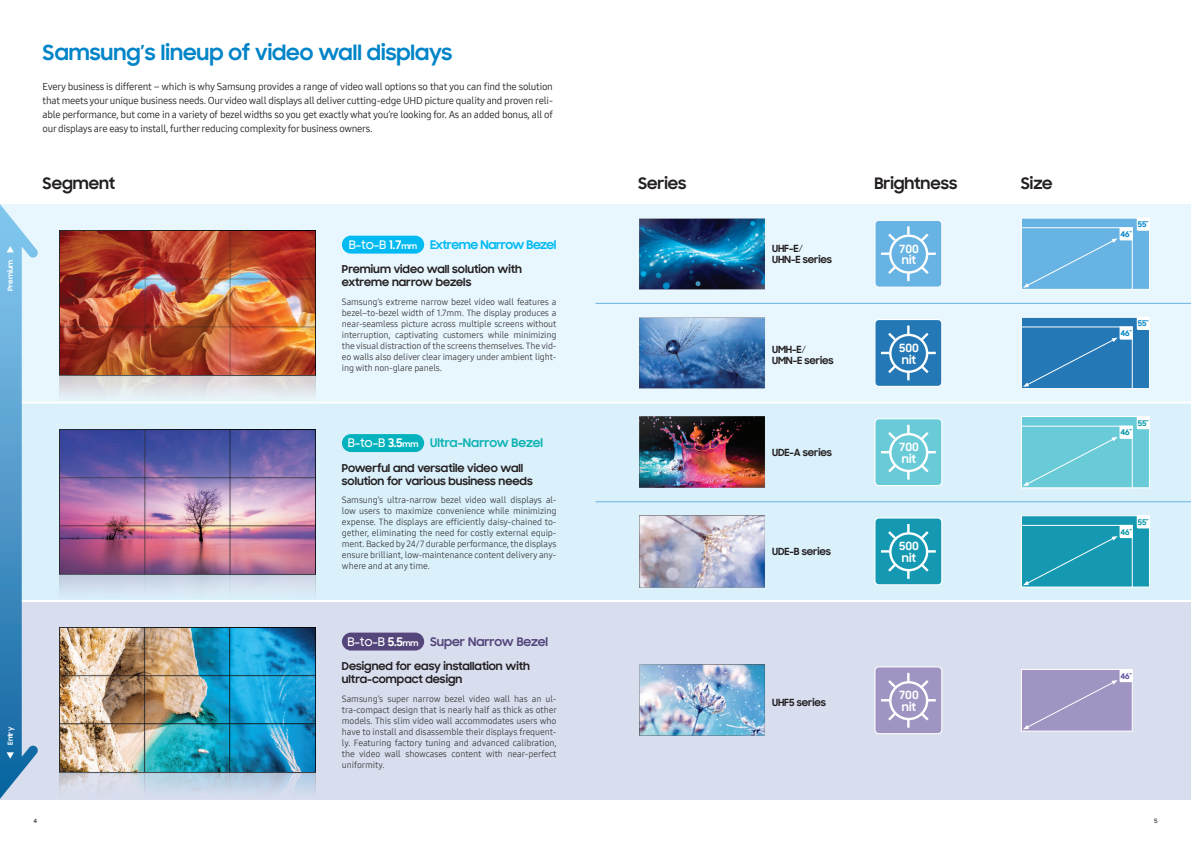
<style>
.page{position:relative;width:1191px;height:842px;background:#fff}
.page>*{position:absolute;margin:0;border:0;box-sizing:border-box;transform-origin:0 0}
.t1{font:700 21px "Samsung Sharp Sans";color:#0084c8}
.t2{font:700 16px "Samsung Sharp Sans";color:#231f20}
.t3{font:500 12px "Samsung Sharp Sans";color:#fff}
.t4{font:700 12px "Samsung Sharp Sans";letter-spacing:-.03em;color:#00baf1}
.t5{font:700 12px "Samsung Sharp Sans";color:#0fb3b4}
.t6{font:700 12px "Samsung Sharp Sans";color:#54457b}
.t7{font:700 11.5px/11.7px "Samsung Sharp Sans";color:#fff}
.t8{font:700 11px/13.2px "Samsung Sharp Sans";color:#231f20}
.t9{font:10px/14px "Samsung One 400";letter-spacing:-.025em;color:#231f20;text-align:justify}
.t10{font:700 10px/11px "Samsung Sharp Sans";letter-spacing:-.01em;color:#231f20}
.t11{font:9px/11px "Samsung One 400";letter-spacing:-.01em;color:#3e3e3f;text-align:justify}
.t12{font:700 8px "Samsung Sharp Sans";letter-spacing:-.03em;color:#0084c8}
.t13{font:700 8px "Samsung Sharp Sans";letter-spacing:-.03em;color:#0195a4}
.t14{font:700 8px "Samsung Sharp Sans";color:#5d4fa1}
.t15{font:700 7px "Samsung Sharp Sans";color:#fff}
.t16{font:500 6px "Samsung Sharp Sans";color:#231f20}
.s1{font-weight:700}
.s2{font-weight:700;font-size:8px}
.s3{font-weight:400}
.s4{font-size:7px}
</style>
<div class="page">
<div style="left:0;top:403px;width:1191px;height:198px;background:#daf1fc"></div>
<div style="left:0;top:601px;width:1191px;height:198px;background:#d9deef"></div>
<div style="left:0;top:204px;width:1191px;height:199px;background:#e8f6fd"></div>
<img style="left:639px;top:218px;width:126px;height:72px">
<img style="left:639px;top:317px;width:126px;height:72px">
<img style="left:639px;top:416px;width:126px;height:72px">
<img style="left:639px;top:515px;width:126px;height:72px">
<img style="left:60px;top:231px;width:255px;height:165px">
<img style="left:60px;top:429px;width:255px;height:164px">
<img style="left:60px;top:628px;width:255px;height:165px">
<div style="left:875px;top:220px;width:66px;height:67px;background:#67b3e3;border-radius:4px"></div>
<div style="left:874px;top:220px;width:68px;height:68px;border:1px solid #fff;border-radius:4px"></div>
<svg style="left:881px;top:226px;width:54px;height:55px"></svg>
<div style="left:875px;top:419px;width:66px;height:67px;background:#6acbd8;border-radius:4px"></div>
<div style="left:874px;top:418px;width:68px;height:68px;border:1px solid #fff;border-radius:4px"></div>
<svg style="left:881px;top:425px;width:54px;height:55px"></svg>
<div style="left:875px;top:319px;width:66px;height:67px;background:#2378b5;border-radius:4px"></div>
<div style="left:874px;top:319px;width:68px;height:68px;border:1px solid #fff;border-radius:4px"></div>
<svg style="left:881px;top:326px;width:54px;height:54px"></svg>
<div style="left:875px;top:518px;width:66px;height:67px;background:#1599b2;border-radius:4px"></div>
<div style="left:874px;top:517px;width:68px;height:68px;border:1px solid #fff;border-radius:4px"></div>
<svg style="left:881px;top:524px;width:54px;height:55px"></svg>
<div style="left:875px;top:667px;width:66px;height:67px;background:#9f94c2;border-radius:4px"></div>
<div style="left:874px;top:666px;width:68px;height:68px;border:1px solid #fff;border-radius:4px"></div>
<svg style="left:881px;top:673px;width:54px;height:55px"></svg>
<hr style="left:0;top:402px;width:1191px;height:2px;background:#fff">
<hr style="left:595px;top:303px;width:596px;height:1px;background:#67b3e3">
<hr style="left:595px;top:501px;width:596px;height:1px;background:#67b3e3">
<hr style="left:0;top:600px;width:1191px;height:2px;background:#fff">
<svg style="left:0;top:204px;width:38px;height:595px"></svg>
<img style="left:639px;top:664px;width:126px;height:72px">
<svg style="left:1021px;top:227px;width:111px;height:63px"></svg>
<svg style="left:1023px;top:218px;width:127px;height:70px;background:#73b9e5"></svg>
<svg style="left:1021px;top:426px;width:111px;height:62px"></svg>
<svg style="left:1023px;top:416px;width:127px;height:70px;background:#77cfdb"></svg>
<svg style="left:1021px;top:326px;width:111px;height:63px"></svg>
<svg style="left:1023px;top:317px;width:127px;height:70px;background:#3683bb"></svg>
<svg style="left:1021px;top:525px;width:111px;height:62px"></svg>
<svg style="left:1023px;top:515px;width:127px;height:70px;background:#2aa2b8"></svg>
<div style="left:1021px;top:669px;width:111px;height:63px;background:#9f94c2;border:1px solid #fff"></div>
<svg style="left:1023px;top:669px;width:109px;height:60px"></svg>
<div style="left:342px;top:434px;width:82px;height:18px;background:#03b2bd;border-radius:9px"></div>
<div style="left:342px;top:633px;width:82px;height:17px;background:#54457b;border-radius:9px"></div>
<div style="left:342px;top:236px;width:82px;height:18px;background:#00baf1;border-radius:9px"></div>
<p class="t15" style="left:5px;top:291px;width:33px;rotate:-90deg">Premium</p>
<h1 class="t1" style="left:43px;top:37px;width:411px">Samsung’s lineup of video wall displays</h1>
<p class="t9" style="left:43px;top:79px;width:512px">Every business is different – which is why Samsung provides a range of video wall options so that you can find the solution that meets your unique business needs. Our video wall displays all deliver cutting-edge UHD picture quality and proven reli&shy;able performance, but come in a variety of bezel widths so you get exactly what you’re looking for. As an added bonus, all of our displays are easy to install, further reducing complexity for business owners.</p>
<h2 class="t2" style="left:43px;top:171px;width:74px">Segment</h2>
<h2 class="t2" style="left:638px;top:171px;width:50px">Series</h2>
<h2 class="t2" style="left:874px;top:171px;width:85px">Brightness</h2>
<h2 class="t2" style="left:1021px;top:171px;width:33px">Size</h2>
<h3 class="t3" style="left:349px;top:236px;width:70px">B-to-B <span class="s1">1.7</span><span class="s2">mm</span></h3>
<h3 class="t4" style="left:430px;top:236px;width:128px">Extreme Narrow Bezel</h3>
<p class="t8" style="left:342px;top:262px;width:181px">Premium video wall solution with extreme narrow bezels</p>
<p class="t11" style="left:342px;top:296px;width:216px">Samsung’s extreme narrow bezel video wall features a bezel–to-bezel width of 1.7mm. The display produces a near-seamless picture across multiple screens without interruption, captivating customers while minimizing the visual distraction of the screens themselves. The vid&shy;eo walls also deliver clear imagery under ambient light&shy;ing with non-glare panels.</p>
<h3 class="t3" style="left:348px;top:434px;width:72px">B-to-B <span class="s1">3.5</span><span class="s2">mm</span></h3>
<h3 class="t5" style="left:430px;top:434px;width:114px">Ultra-Narrow Bezel</h3>
<p class="t8" style="left:342px;top:461px;width:192px">Powerful and versatile video wall solution for various business needs</p>
<p class="t11" style="left:342px;top:494px;width:216px">Samsung’s ultra-narrow bezel video wall displays al&shy;low users to maximize convenience while minimizing expense. The displays are efficiently daisy-chained to&shy;gether, eliminating the need for costly external equip&shy;ment. Backed by 24/7 durable performance, the displays ensure brilliant, low-maintenance content delivery any&shy;where and at any time.</p>
<p class="t10" style="left:772px;top:242px;width:61px">UHF-E<span class="s3">/<br></span>UHN-E series</p>
<p class="t7" style="left:899px;top:242px;width:21px">700 nit</p>
<p class="t10" style="left:772px;top:343px;width:63px">UMH-E<span class="s3">/<br></span>UMN-E series</p>
<p class="t7" style="left:899px;top:341px;width:21px">500 nit</p>
<p class="t10" style="left:772px;top:446px;width:62px">UDE-A series</p>
<p class="t7" style="left:899px;top:440px;width:21px">700 nit</p>
<p class="t10" style="left:772px;top:545px;width:60px">UDE-B series</p>
<p class="t7" style="left:899px;top:540px;width:21px">500 nit</p>
<p class="t12" style="left:1138px;top:218px;width:12px">55<span class="s4">”</span></p>
<p class="t12" style="left:1120px;top:228px;width:13px">46<span class="s4">”</span></p>
<p class="t12" style="left:1138px;top:318px;width:12px">55<span class="s4">”</span></p>
<p class="t12" style="left:1120px;top:327px;width:13px">46<span class="s4">”</span></p>
<p class="t13" style="left:1138px;top:417px;width:12px">55<span class="s4">”</span></p>
<p class="t13" style="left:1120px;top:426px;width:13px">46<span class="s4">”</span></p>
<p class="t13" style="left:1138px;top:516px;width:12px">55<span class="s4">”</span></p>
<p class="t13" style="left:1120px;top:526px;width:13px">46<span class="s4">”</span></p>
<p class="t15" style="left:5px;top:745px;width:19px;rotate:-90deg">Entry</p>
<h3 class="t3" style="left:347px;top:633px;width:73px">B-to-B <span class="s1">5.5</span><span class="s2">mm</span></h3>
<h3 class="t6" style="left:430px;top:633px;width:120px">Super Narrow Bezel</h3>
<p class="t8" style="left:342px;top:659px;width:189px">Designed for easy installation with ultra-compact design</p>
<p class="t11" style="left:342px;top:693px;width:217px">Samsung’s super narrow bezel video wall has an ul&shy;tra-compact design that is nearly half as thick as other models. This slim video wall accommodates users who have to install and disassemble their displays frequent&shy;ly. Featuring factory tuning and advanced calibration, the video wall showcases content with near-perfect uniformity.</p>
<p class="t10" style="left:772px;top:696px;width:55px">UHF5 series</p>
<p class="t7" style="left:899px;top:689px;width:21px">700 nit</p>
<p class="t14" style="left:1120px;top:670px;width:13px">46<span class="s4">”</span></p>
<p class="t16" style="left:33px;top:817px;width:5px">4</p>
<p class="t16" style="left:1154px;top:817px;width:5px">5</p>
</div>
